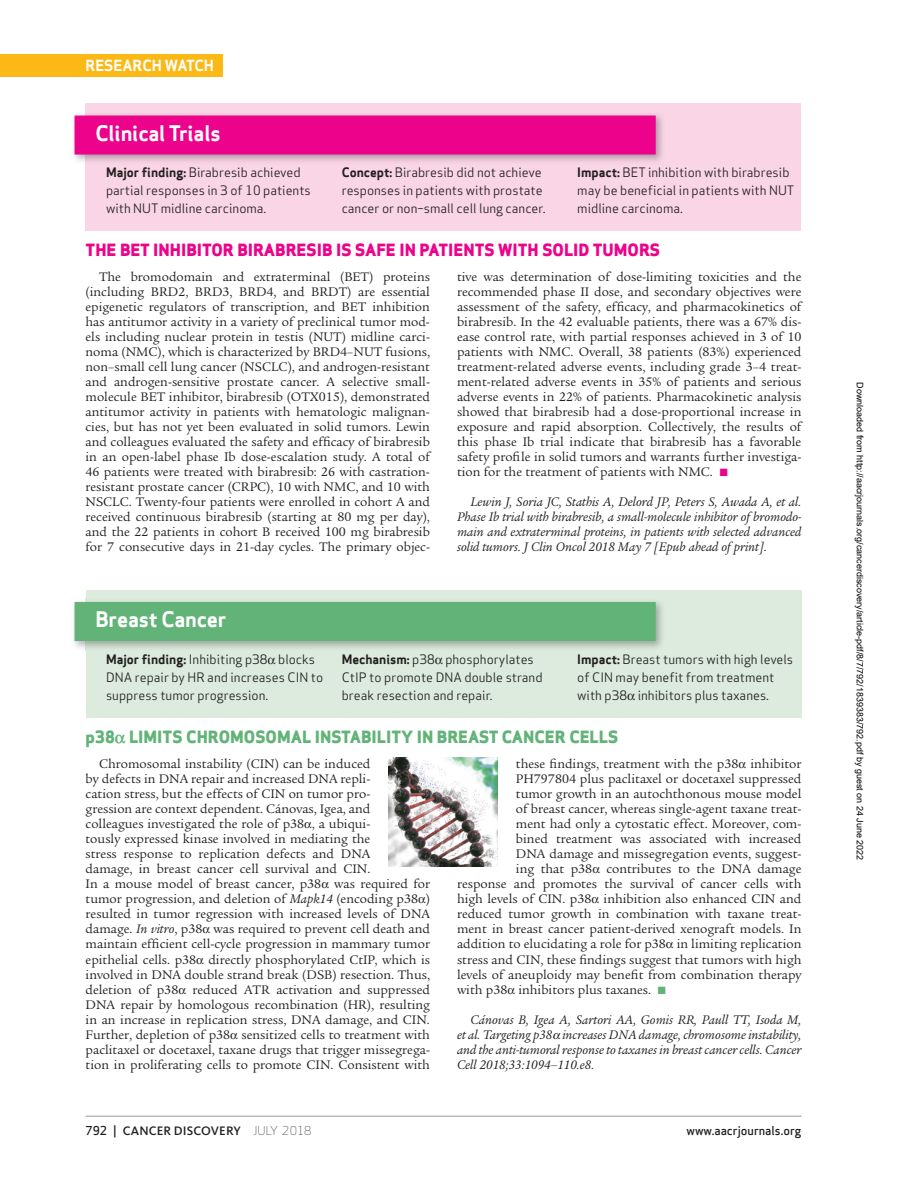
<style>
.page{position:relative;width:905px;height:1202px;background:#fff}
.page>*{position:absolute;margin:0;border:0;box-sizing:border-box;transform-origin:0 0}
.t1{font:700 21px "Apex Sans";letter-spacing:-.01em;color:#fff}
.t2{font:800 16.5px "Apex Sans";color:#ed028c}
.t3{font:800 16.5px "Apex Sans";color:#61b377}
.t4{font:700 15px "Apex Sans";color:#fff}
.t5{font:13.5px/15px "Legacy Serif Std";color:#231f20;text-align:justify}
.t6{font:italic 13.5px/15px "Legacy Serif Std";color:#231f20;text-align:justify}
.t7{font:12.75px/18px "Apex Sans";color:#231f20}
.t8{font:500 12.75px "Kievit OT";letter-spacing:.01em;color:#231f20}
.t9{font:500 12px "Apex Sans";color:#231f20}
.t10{font:9px "Arial";color:#000}
.s1{font-weight:700}
.s2{color:#ed028c}
.s3{font-style:italic}
.s4{color:#61b377}
.s5{font-family:"Apex Sans";font-size:12px}
.s6{font-family:"Apex Sans";font-weight:300;font-size:12px}
</style>
<div class="page">
<div style="left:0;top:54px;width:222px;height:22px;background:#fcb814"></div>
<hr style="left:86px;top:1115px;width:715px;height:1px;background:#939598">
<div style="left:86px;top:590px;width:715px;height:127px;background:#dcebdd"></div>
<img style="left:73px;top:598px;width:589px;height:52px">
<div style="left:75px;top:602px;width:580px;height:39px;background:#61b377"></div>
<img style="left:388px;top:757px;width:110px;height:109px">
<div style="left:86px;top:104px;width:715px;height:127px;background:#fad5e5"></div>
<img style="left:73px;top:112px;width:590px;height:52px">
<div style="left:75px;top:115px;width:580px;height:39px;background:#ed028c"></div>
<p class="t4" style="left:86px;top:56px;width:130px">RESEARCH WATCH</p>
<h1 class="t1" style="left:96px;top:120px;width:127px">Clinical Trials</h1>
<p class="t7" style="left:106px;top:162px;width:206px"><span class="s1">Major finding:</span> Birabresib achieved partial responses in 3 of 10 patients with NUT midline carcinoma.</p>
<p class="t7" style="left:342px;top:162px;width:205px"><span class="s1">Concept:</span> Birabresib did not achieve responses in patients with prostate cancer or non–small cell lung cancer.</p>
<p class="t7" style="left:577px;top:162px;width:218px"><span class="s1">Impact:</span> BET inhibition with birabresib may be beneficial in patients with NUT midline carcinoma.</p>
<p class="t2" style="left:86px;top:240px;width:576px">THE BET INHIBITOR BIRABRESIB IS SAFE IN PATIENTS WITH SOLID TUMORS</p>
<p class="t5" style="left:86px;top:269px;width:346px;text-indent:14px">The bromodomain and extraterminal (BET) proteins (including BRD2, BRD3, BRD4, and BRDT) are essential epigenetic regulators of transcription, and BET inhibition has antitumor activity in a variety of preclinical tumor mod&shy;els including nuclear protein in testis (NUT) midline carci&shy;noma (NMC), which is characterized by BRD4–NUT fusions, non–small cell lung cancer (NSCLC), and androgen-resistant and androgen-sensitive prostate cancer. A selective small&shy;molecule BET inhibitor, birabresib (OTX015), demonstrated antitumor activity in patients with hematologic malignan&shy;cies, but has not yet been evaluated in solid tumors. Lewin and colleagues evaluated the safety and efficacy of birabresib in an open-label phase Ib dose-escalation study. A total of 46 patients were treated with birabresib: 26 with castration&shy;resistant prostate cancer (CRPC), 10 with NMC, and 10 with NSCLC. Twenty-four patients were enrolled in cohort A and received continuous birabresib (starting at 80 mg per day), and the 22 patients in cohort B received 100 mg birabresib for 7 consecutive days in 21-day cycles. The primary objec-</p>
<p class="t5" style="left:457px;top:269px;width:346px">tive was determination of dose-limiting toxicities and the recommended phase II dose, and secondary objectives were assessment of the safety, efficacy, and pharmacokinetics of birabresib. In the 42 evaluable patients, there was a 67% dis&shy;ease control rate, with partial responses achieved in 3 of 10 patients with NMC. Overall, 38 patients (83%) experienced treatment-related adverse events, including grade 3–4 treat&shy;ment-related adverse events in 35% of patients and serious adverse events in 22% of patients. Pharmacokinetic analysis showed that birabresib had a dose-proportional increase in exposure and rapid absorption. Collectively, the results of this phase Ib trial indicate that birabresib has a favorable safety profile in solid tumors and warrants further investiga&shy;tion for the treatment of patients with NMC. <span class="s2">■</span></p>
<p class="t6" style="left:457px;top:494px;width:346px;text-indent:14px">Lewin J, Soria JC, Stathis A, Delord JP, Peters S, Awada A, et al.<br>Phase Ib trial with birabresib, a small-molecule inhibitor of bromodo&shy;main and extraterminal proteins, in patients with selected advanced solid tumors. J Clin Oncol 2018 May 7 [Epub ahead of print].</p>
<h1 class="t1" style="left:96px;top:606px;width:132px">Breast Cancer</h1>
<p class="t7" style="left:106px;top:649px;width:219px"><span class="s1">Major finding:</span> Inhibiting p38 blocks<br>DNA repair by HR and increases CIN to suppress tumor progression.</p>
<p class="t7" style="left:342px;top:649px;width:202px"><span class="s1">Mechanism:</span> p38 phosphorylates<br>CtIP to promote DNA double strand break resection and repair.</p>
<p class="t7" style="left:577px;top:649px;width:217px"><span class="s1">Impact:</span> Breast tumors with high levels of CIN may benefit from treatment with p38 inhibitors plus taxanes.</p>
<p class="t3" style="left:86px;top:726px;width:534px">p38 LIMITS CHROMOSOMAL INSTABILITY IN BREAST CANCER CELLS</p>
<p class="t5" style="left:86px;top:756px;width:346px;text-align:left;text-indent:14px">Chromosomal instability (CIN) can be induced<br>by defects in DNA repair and increased DNA repli-<br>cation stress, but the effects of CIN on tumor pro-<br>gression are context dependent. Cánovas, Igea, and colleagues investigated the role of p38 , a ubiqui-<br>tously expressed kinase involved in mediating the<br>stress response to replication defects and DNA<br>damage, in breast cancer cell survival and CIN.<br>In a mouse model of breast cancer, p38 was required for tumor progression, and deletion of <span class="s3">Mapk14</span> (encoding p38 ) resulted in tumor regression with increased levels of DNA damage. <span class="s3">In vitro</span>, p38 was required to prevent cell death and maintain efficient cell-cycle progression in mammary tumor epithelial cells. p38 directly phosphorylated CtIP, which is involved in DNA double strand break (DSB) resection. Thus, deletion of p38 reduced ATR activation and suppressed DNA repair by homologous recombination (HR), resulting in an increase in replication stress, DNA damage, and CIN.<br>Further, depletion of p38 sensitized cells to treatment with paclitaxel or docetaxel, taxane drugs that trigger missegrega&shy;tion in proliferating cells to promote CIN. Consistent with</p>
<p class="t5" style="left:516px;top:756px;width:287px">these findings, treatment with the p38 inhibitor</p>
<p class="t5" style="left:516px;top:771px;width:287px">PH797804 plus paclitaxel or docetaxel suppressed</p>
<p class="t5" style="left:516px;top:786px;width:287px">tumor growth in an autochthonous mouse model</p>
<p class="t5" style="left:516px;top:801px;width:287px">of breast cancer, whereas single-agent taxane treat-</p>
<p class="t5" style="left:516px;top:816px;width:287px">ment had only a cytostatic effect. Moreover, com-</p>
<p class="t5" style="left:516px;top:831px;width:287px">bined treatment was associated with increased</p>
<p class="t5" style="left:516px;top:846px;width:287px">DNA damage and missegregation events, suggest-</p>
<p class="t5" style="left:516px;top:861px;width:287px">ing that p38 contributes to the DNA damage</p>
<p class="t5" style="left:457px;top:876px;width:346px">response and promotes the survival of cancer cells with</p>
<p class="t5" style="left:457px;top:891px;width:346px">high levels of CIN. p38 inhibition also enhanced CIN and</p>
<p class="t5" style="left:457px;top:906px;width:346px">reduced tumor growth in combination with taxane treat-</p>
<p class="t5" style="left:457px;top:921px;width:346px">ment in breast cancer patient-derived xenograft models. In</p>
<p class="t5" style="left:457px;top:936px;width:346px">addition to elucidating a role for p38 in limiting replication</p>
<p class="t5" style="left:457px;top:951px;width:346px">stress and CIN, these findings suggest that tumors with high</p>
<p class="t5" style="left:457px;top:966px;width:346px">levels of aneuploidy may benefit from combination therapy</p>
<p class="t5" style="left:457px;top:981px;width:210px">with p38 inhibitors plus taxanes. <span class="s4">■</span></p>
<p class="t6" style="left:457px;top:1011px;width:346px;text-indent:14px">Cánovas B, Igea A, Sartori AA, Gomis RR, Paull TT, Isoda M, et al. Targeting p38 increases DNA damage, chromosome instability, and the anti-tumoral response to taxanes in breast cancer cells. Cancer Cell 2018;33:1094–110.e8.</p>
<p class="t8" style="left:86px;top:1123px;width:227px"><span class="s5">792 |</span> CANCER DISCOVERY <span class="s6">JULY 2018</span></p>
<p class="t9" style="left:686px;top:1120px;width:116px">www.aacrjournals.org</p>
<p class="t10" style="left:863px;top:382px;width:480px;rotate:90deg">Downloaded from http://aacrjournals.org/cancerdiscovery/article-pdf/8/7/792/1839383/792.pdf by guest on 24 June 2022</p>
</div>
